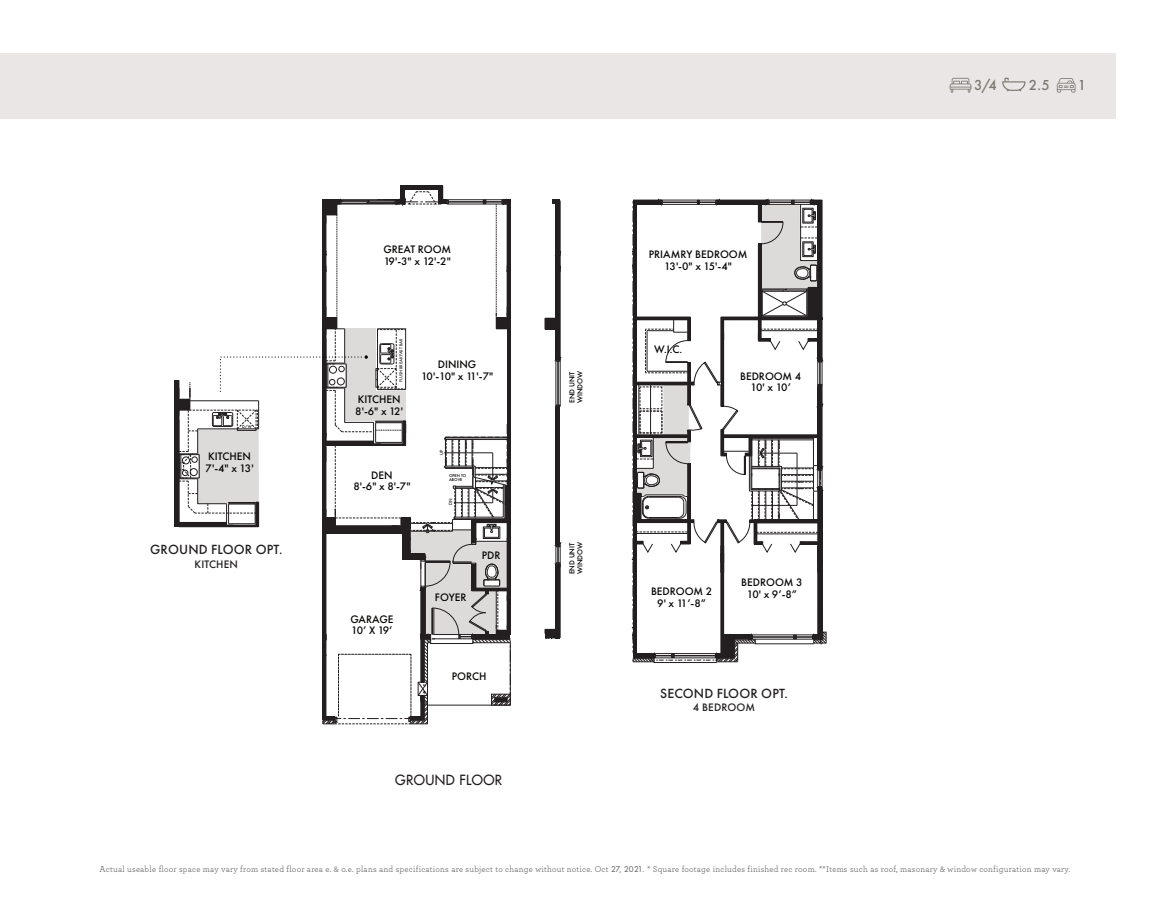
<style>
.page{position:relative;width:1170px;height:900px;background:#fff}
.page>*{position:absolute;margin:0;border:0;box-sizing:border-box;transform-origin:0 0}
.Small_Print{font:500 15px "Futura PT";color:#7e7670}
.t1{font:500 13.75px "Futura PT";letter-spacing:.01em;color:#211e1e}
.t2{font:13.75px "Futura LT";letter-spacing:.03em;color:#231f20}
.t3{font:500 11.25px/11.8px "Futura PT";color:#050504;text-align:center}
.t4{font:500 11.25px "Futura PT";letter-spacing:.01em;color:#211e1e}
.Small_Print-2{font:8.75px "Archer";letter-spacing:.03em;color:#57585a}
.t5{font:500 7.5px/8px "Futura PT";color:#050504}
.t6{font:500 4.75px "Futura PT";color:#211e1e}
.t7{font:500 4.5px "Futura PT";color:#211e1e}
.t8{font:500 4.38px/3.9px "Futura PT";color:#050504}
.s1{font-family:"Futura PT"}
</style>
<div class="page">
<div style="left:0;top:53px;width:1116px;height:65px;background:#e9e6e5"></div>
<svg style="left:950px;top:78px;width:22px;height:15px"></svg>
<svg style="left:1002px;top:78px;width:24px;height:13px"></svg>
<svg style="left:1057px;top:78px;width:19px;height:15px"></svg>
<div style="left:400px;top:186px;width:43px;height:14px;border:1px solid #231f20"></div>
<svg style="left:545px;top:528px;width:16px;height:110px"></svg>
<hr style="left:556px;top:361px;width:1px;height:44px;background:#231f20">
<hr style="left:560px;top:361px;width:1px;height:44px;background:#231f20">
<hr style="left:558px;top:361px;width:1px;height:44px;background:#231f20">
<svg style="left:550px;top:200px;width:11px;height:162px"></svg>
<div style="left:400px;top:188px;width:5px;height:13px;background:#231f20"></div>
<div style="left:438px;top:188px;width:5px;height:16px;background:#231f20"></div>
<div style="left:401px;top:185px;width:42px;height:5px;background:#231f20"></div>
<div style="left:545px;top:629px;width:14px;height:9px;background:#231f20"></div>
<hr style="left:556px;top:564px;width:4px;height:74px;background:#231f20">
<hr style="left:556px;top:406px;width:4px;height:139px;background:#231f20">
<hr style="left:556px;top:200px;width:4px;height:160px;background:#231f20">
<div style="left:545px;top:318px;width:13px;height:11px;background:#231f20"></div>
<svg style="left:632px;top:200px;width:195px;height:463px"></svg>
<div style="left:634px;top:653px;width:18px;height:5px;background:#231f20"></div>
<hr style="left:758px;top:318px;width:3px;height:23px;background:#231f20">
<hr style="left:818px;top:386px;width:4px;height:83px;background:#231f20">
<hr style="left:758px;top:244px;width:3px;height:73px;background:#231f20">
<hr style="left:758px;top:202px;width:3px;height:20px;background:#231f20">
<div style="left:635px;top:493px;width:6px;height:27px;background:#231f20"></div>
<div style="left:808px;top:288px;width:10px;height:29px;background:#231f20"></div>
<hr style="left:175px;top:380px;width:4px;height:147px;background:#231f20">
<svg style="left:179px;top:192px;width:332px;height:533px"></svg>
<p class="t8" style="left:242px;top:424px;width:11px">D/W</p>
<p class="t3" style="left:206px;top:450px;width:50px;text-align:left">KITCHEN<br>7'-4" x 13'</p>
<p class="t1" style="left:150px;top:541px;width:134px">GROUND FLOOR OPT.</p>
<p class="t4" style="left:195px;top:557px;width:45px">KITCHEN</p>
<p class="t3" style="left:383px;top:243px;width:69px;text-align:left">GREAT ROOM<br>19'-3" x 12'-2"</p>
<p class="t7" style="left:398px;top:382px;width:45px;rotate:-90deg">FLUSH BREAKFAST BAR</p>
<p class="t3" style="left:355px;top:393px;width:49px;text-align:left">KITCHEN<br>8'-6" x 12'</p>
<p class="t3" style="left:421px;top:359px;width:74px">DINING<br>10'-10" x 11'-7"</p>
<p class="t3" style="left:353px;top:469px;width:59px">DEN<br>8'-6" x 8'-7"</p>
<p class="t6" style="left:439px;top:455px;width:7px;rotate:-90deg">UP</p>
<p class="t8" style="left:449px;top:474px;width:19px">OPEN TO<br>ABOVE</p>
<p class="t6" style="left:448px;top:505px;width:8px;rotate:-90deg">DN</p>
<p class="t3" style="left:350px;top:613px;width:45px;text-align:left">GARAGE<br>10’ X 19’</p>
<p class="t3" style="left:435px;top:592px;width:33px">FOYER</p>
<p class="t3" style="left:482px;top:549px;width:20px">PDR</p>
<p class="t3" style="left:452px;top:670px;width:36px">PORCH</p>
<p class="t2" style="left:395px;top:771px;width:109px">GROUND FLOOR</p>
<p class="t5" style="left:568px;top:403px;width:34px;rotate:-90deg">END UNIT<br>WINDOW</p>
<p class="t5" style="left:568px;top:574px;width:34px;rotate:-90deg">END UNIT<br>WINDOW</p>
<p class="t3" style="left:649px;top:249px;width:100px">PRIAMRY BEDROOM<br>13'-0" x 15'-4"</p>
<p class="t3" style="left:654px;top:343px;width:30px">W.I.C.</p>
<p class="t3" style="left:740px;top:370px;width:63px">BEDROOM 4<br>10' x 10’</p>
<p class="t3" style="left:651px;top:585px;width:63px">BEDROOM 2<br>9' x 11’-8”</p>
<p class="t3" style="left:741px;top:577px;width:63px">BEDROOM 3<br>10' x 9’-8”</p>
<p class="t1" style="left:660px;top:685px;width:129px">SECOND FLOOR OPT.</p>
<p class="t4" style="left:693px;top:701px;width:64px">4 BEDROOM</p>
<p class="Small_Print" style="left:974px;top:76px;width:24px">3/4</p>
<p class="Small_Print" style="left:1029px;top:76px;width:23px">2.5</p>
<p class="Small_Print" style="left:1078px;top:76px;width:10px">1</p>
<p class="Small_Print-2" style="left:100px;top:863px;width:972px">Actual useable floor space may vary from stated floor area e. &amp; o.e. plans and specifications are subject to change without notice. Oct <span class="s1">27, 2021.</span> * Square footage includes finished rec room. **Items such as roof, masonary &amp; window configuration may vary.</p>
</div>
